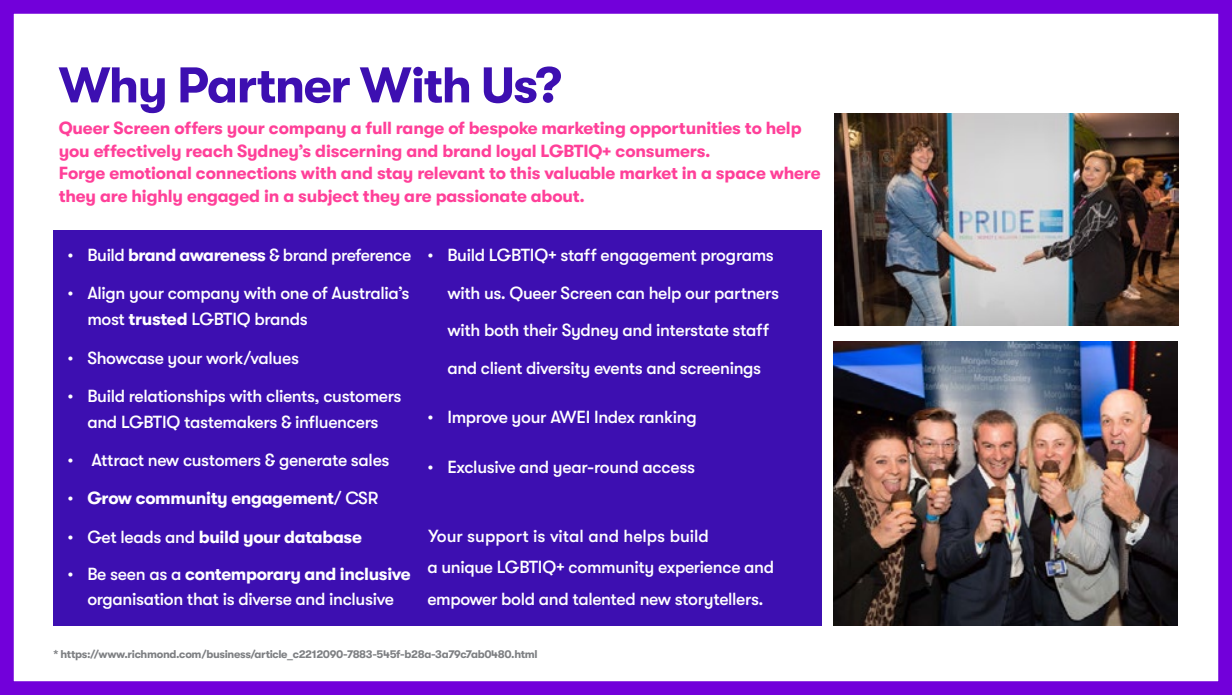
<style>
.page{position:relative;width:1232px;height:695px;background:#fff}
.page>*{position:absolute;margin:0;border:0;box-sizing:border-box;transform-origin:0 0}
.t1{font:700 50px "GT Walsheim Pro";letter-spacing:-.03em;color:#3d0fb1}
.t2{font:500 17.5px/37.5px "GT Walsheim Pro";letter-spacing:-.02em;color:#fff}
.t3{font:700 17.5px/22.5px "GT Walsheim Pro";letter-spacing:-.01em;color:#ff4099}
.t4{font:700 17.5px "GT Walsheim Pro";letter-spacing:-.02em;color:#fff}
.t5{font:700 11.25px "GT Walsheim Pro";letter-spacing:-.03em;color:#7e8083}
.s1{font-weight:700}
.s2{font-weight:500}
</style>
<div class="page">
<div style="left:53px;top:230px;width:769px;height:395px;background:#3d0fb1"></div>
<img style="left:833px;top:342px;width:344px;height:283px">
<img style="left:834px;top:113px;width:344px;height:212px">
<div style="left:0;top:0;width:1231px;height:694px;border:14px solid #7200da"></div>
<h1 class="t1" style="left:59px;top:57px;width:504px">Why Partner With Us?</h1>
<p class="t3" style="left:59px;top:117px;width:763px">Queer Screen offers your company a full range of bespoke marketing opportunities to help you effectively reach Sydney’s discerning and brand loyal LGBTIQ+ consumers.<br>Forge emotional connections with and stay relevant to this valuable market in a space where they are highly engaged in a subject they are passionate about.</p>
<p class="t2" style="left:67px;top:236px;width:345px">• Build <span class="s1">brand awareness</span> &amp; brand preference</p>
<p class="t2" style="left:87px;top:280px;width:324px;line-height:25.9px;text-indent:-20px">• Align your company with one of Australia’s most <span class="s1">trusted</span> LGBTIQ brands</p>
<p class="t2" style="left:67px;top:339px;width:233px">• Showcase your work/values</p>
<p class="t2" style="left:67px;top:383px;width:336px;line-height:25.9px;text-align:center">• Build relationships with clients, customers and LGBTIQ tastemakers &amp; influencers</p>
<p class="t2" style="left:67px;top:441px;width:324px">• Attract new customers &amp; generate sales</p>
<p class="t4" style="left:67px;top:488px;width:312px"><span class="s2">•</span> Grow community engagement<span class="s2">/ CSR</span></p>
<p class="t4" style="left:67px;top:527px;width:296px"><span class="s2">• Get leads and</span> build your database</p>
<p class="t2" style="left:67px;top:561px;width:345px;line-height:24.6px;text-align:center">• Be seen as a <span class="s1">contemporary and inclusive </span>organisation that is diverse and inclusive</p>
<p class="t2" style="left:447px;top:236px;width:333px;text-indent:-20px">• Build LGBTIQ+ staff engagement programs with us. Queer Screen can help our partners with both their Sydney and interstate staff and client diversity events and screenings</p>
<p class="t2" style="left:427px;top:398px;width:271px">• Improve your AWEI Index ranking</p>
<p class="t2" style="left:427px;top:448px;width:269px">• Exclusive and year-round access</p>
<p class="t2" style="left:427px;top:520px;width:348px;line-height:31.2px">Your support is vital and helps build<br>a unique LGBTIQ+ community experience and empower bold and talented new storytellers.</p>
<p class="t5" style="left:53px;top:647px;width:485px">* https://www.richmond.com/business/article_c2212090-7883-545f-b28a-3a79c7ab0480.html</p>
</div>
